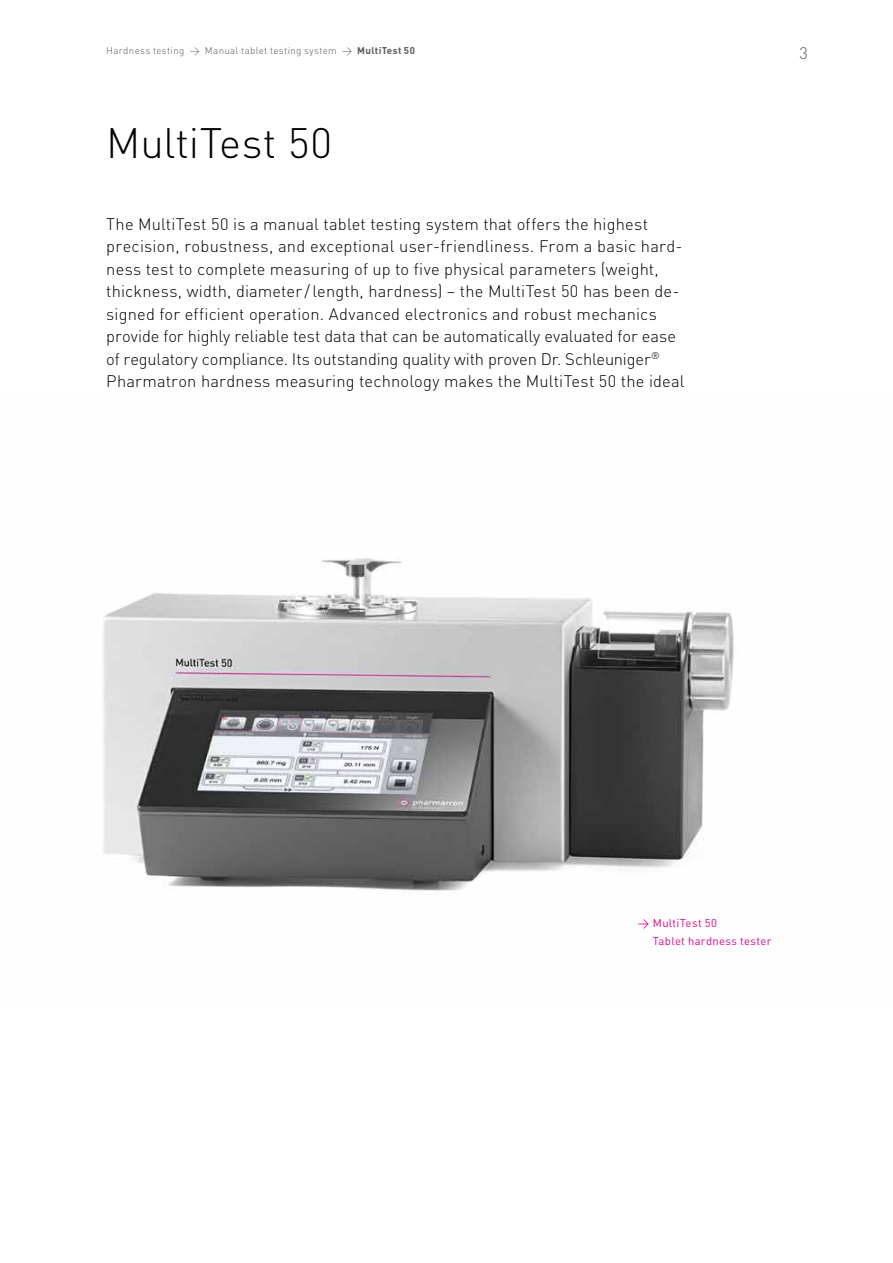
<style>
.page{position:relative;width:893px;height:1263px;background:#fff}
.page>*{position:absolute;margin:0;border:0;box-sizing:border-box;transform-origin:0 0}
.t1{font:300 42px "DIN";letter-spacing:-.005em;color:#000}
.t2{font:300 16.5px/22.5px "DIN";letter-spacing:.01em;color:#000}
.t3{font:300 16.5px "DIN";color:#5a5a59}
.t4{font:11.25px/18px "DIN";letter-spacing:.03em;color:#e00785}
.t5{font:300 9.75px "DIN";letter-spacing:.035em;color:#5a5a59}
.s1{font-weight:700}
</style>
<div class="page">
<img style="left:103px;top:558px;width:631px;height:333px">
<p class="t5" style="left:106px;top:44px;width:310px">Hardness testing &gt; Manual tablet testing system &gt; <span class="s1">MultiTest 50</span></p>
<h1 class="t1" style="left:106px;top:117px;width:227px">MultiTest 50</h1>
<p class="t2" style="left:106px;top:212px;width:580px">The MultiTest 50 is a manual tablet testing system that offers the highest precision, robustness, and exceptional user-friendliness. From a basic hard&shy;ness test to complete measuring of up to five physical parameters (weight, thickness, width, diameter /length, hardness) – the MultiTest 50 has been de-- signed for efficient operation. Advanced electronics and robust mechanics provide for highly reliable test data that can be automatically evaluated for ease of regulatory compliance. Its outstanding quality with proven Dr. Schleuniger<sup>® </sup>Pharmatron hardness measuring technology makes the MultiTest 50 the ideal</p>
<p class="t3" style="left:799px;top:42px;width:10px">3</p>
<p class="t4" style="left:653px;top:914px;width:120px;text-indent:-15px">&gt; MultiTest 50<br>Tablet hardness tester</p>
</div>
